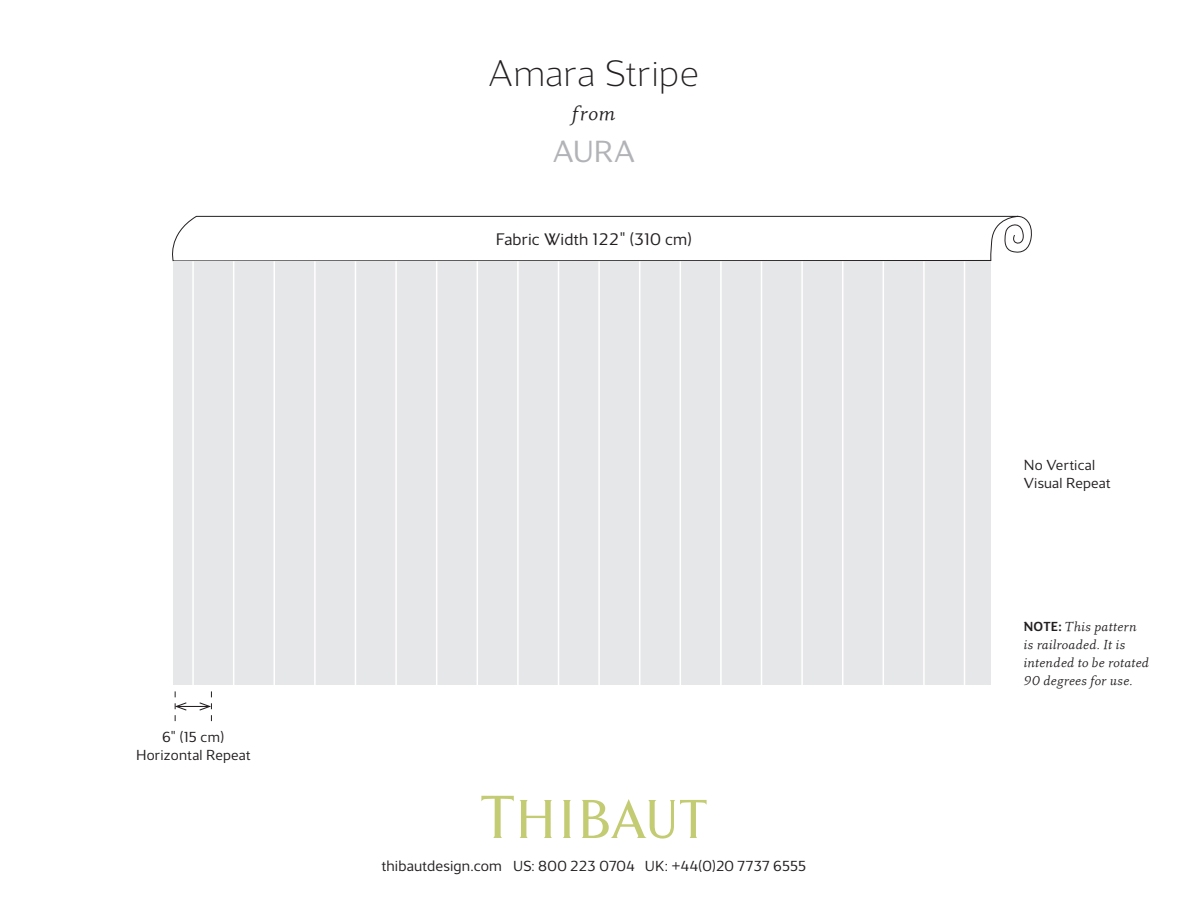
<style>
.page{position:relative;width:1188px;height:918px;background:#fff}
.page>*{position:absolute;margin:0;border:0;box-sizing:border-box;transform-origin:0 0}
.t1{font:200 37.8px "Maya Samuels";letter-spacing:.01em;color:#231f20}
.t2{font:300 31.5px "Maya Samuels";color:#b2b3b7}
.t3{font:20.4px "Eplica Book Italic TT";color:#231f20}
.t4{font:300 17.25px "Maya Samuels";letter-spacing:.01em;color:#231f20}
.t5{font:300 15px "Maya Samuels";letter-spacing:.015em;color:#231f20}
.t6{font:13.5px/18px "Eplica Book Italic TT";letter-spacing:.005em;color:#231f20}
.s1{font-size:15.6px}
.s2{font-family:"Maya Samuels"}
</style>
<div class="page">
<svg style="left:172px;top:215px;width:860px;height:48px"></svg>
<div style="left:174px;top:261px;width:817px;height:424px;background:#e6e7e9"></div>
<hr style="left:192px;top:261px;width:2px;height:424px;background:#fff">
<hr style="left:233px;top:261px;width:1px;height:424px;background:#fff">
<hr style="left:274px;top:261px;width:1px;height:424px;background:#fff">
<hr style="left:314px;top:261px;width:2px;height:424px;background:#fff">
<hr style="left:355px;top:261px;width:1px;height:424px;background:#fff">
<hr style="left:395px;top:261px;width:2px;height:424px;background:#fff">
<hr style="left:436px;top:261px;width:1px;height:424px;background:#fff">
<hr style="left:477px;top:261px;width:1px;height:424px;background:#fff">
<hr style="left:517px;top:261px;width:2px;height:424px;background:#fff">
<hr style="left:558px;top:261px;width:1px;height:424px;background:#fff">
<hr style="left:598px;top:261px;width:2px;height:424px;background:#fff">
<hr style="left:639px;top:261px;width:1px;height:424px;background:#fff">
<hr style="left:680px;top:261px;width:1px;height:424px;background:#fff">
<hr style="left:720px;top:261px;width:2px;height:424px;background:#fff">
<hr style="left:761px;top:261px;width:1px;height:424px;background:#fff">
<hr style="left:801px;top:261px;width:2px;height:424px;background:#fff">
<hr style="left:842px;top:261px;width:1px;height:424px;background:#fff">
<hr style="left:883px;top:261px;width:1px;height:424px;background:#fff">
<hr style="left:923px;top:261px;width:2px;height:424px;background:#fff">
<hr style="left:964px;top:261px;width:1px;height:424px;background:#fff">
<hr style="left:176px;top:706px;width:34px;height:1px;background:#231f20">
<svg style="left:174px;top:691px;width:14px;height:30px"></svg>
<svg style="left:198px;top:691px;width:14px;height:30px"></svg>
<svg style="left:481px;top:796px;width:71px;height:42px"></svg>
<svg style="left:563px;top:800px;width:8px;height:38px"></svg>
<svg style="left:582px;top:799px;width:125px;height:40px"></svg>
<p class="t1" style="left:489px;top:53px;width:212px">Amara Stripe</p>
<p class="t3" style="left:572px;top:102px;width:45px">from</p>
<p class="t2" style="left:553px;top:133px;width:83px">AURA</p>
<p class="t4" style="left:496px;top:229px;width:198px">Fabric Width 122" (310 cm)</p>
<p class="t5" style="left:162px;top:729px;width:64px">6" (15 cm)</p>
<p class="t5" style="left:136px;top:747px;width:116px">Horizontal Repeat</p>
<p class="t5" style="left:382px;top:857px;width:426px"><span class="s1">thibautdesign.com</span> US: 800 223 0704 UK: +44(0)20 7737 6555</p>
<p class="t5" style="left:1024px;top:457px;width:73px">No Vertical</p>
<p class="t5" style="left:1024px;top:475px;width:88px">Visual Repeat</p>
<p class="t6" style="left:1024px;top:618px;width:127px"><span class="s2">NOTE:</span> This pattern is railroaded. It is intended to be rotated<br>90 degrees for use.</p>
</div>
